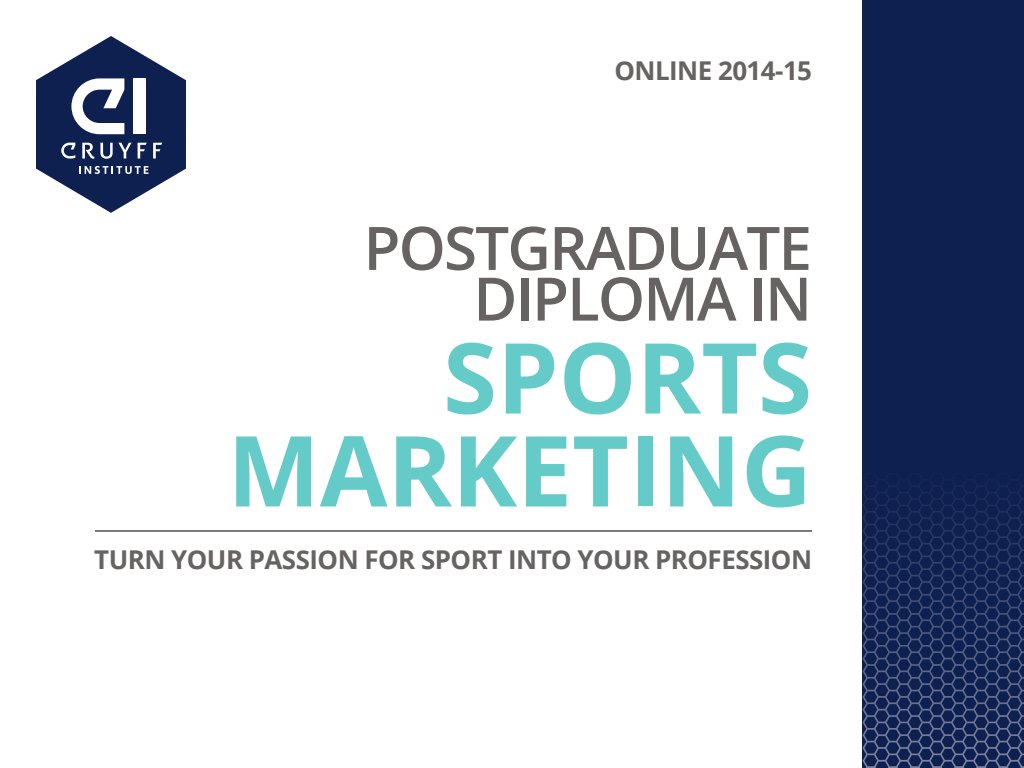
<style>
.page{position:relative;width:1024px;height:768px;background:#fff}
.page>*{position:absolute;margin:0;border:0;box-sizing:border-box;transform-origin:0 0}
.t1{font:700 98px/92.9px "Open Sans";color:#65cbc9;text-align:right}
.t2{font:600 60px/50.7px "Open Sans";letter-spacing:-.03em;color:#676362;text-align:right}
.t3{font:700 25.9px "Open Sans";letter-spacing:-.02em;color:#676362}
</style>
<div class="page">
<div style="left:863px;top:0;width:161px;height:768px;background:#0e2050"></div>
<svg style="left:36px;top:36px;width:150px;height:177px"></svg>
<svg style="left:863px;top:489px;width:161px;height:279px"></svg>
<hr style="left:95px;top:530px;width:717px;height:2px;background:#676362">
<p class="t3" style="left:614px;top:52px;width:199px">ONLINE 2014-15</p>
<h2 class="t2" style="left:364px;top:222px;width:450px">POSTGRADUATE<br>DIPLOMA IN</h2>
<h1 class="t1" style="left:227px;top:329px;width:586px">SPORTS<br>MARKETING</h1>
<p class="t3" style="left:94px;top:541px;width:719px">TURN YOUR PASSION FOR SPORT INTO YOUR PROFESSION</p>
</div>
